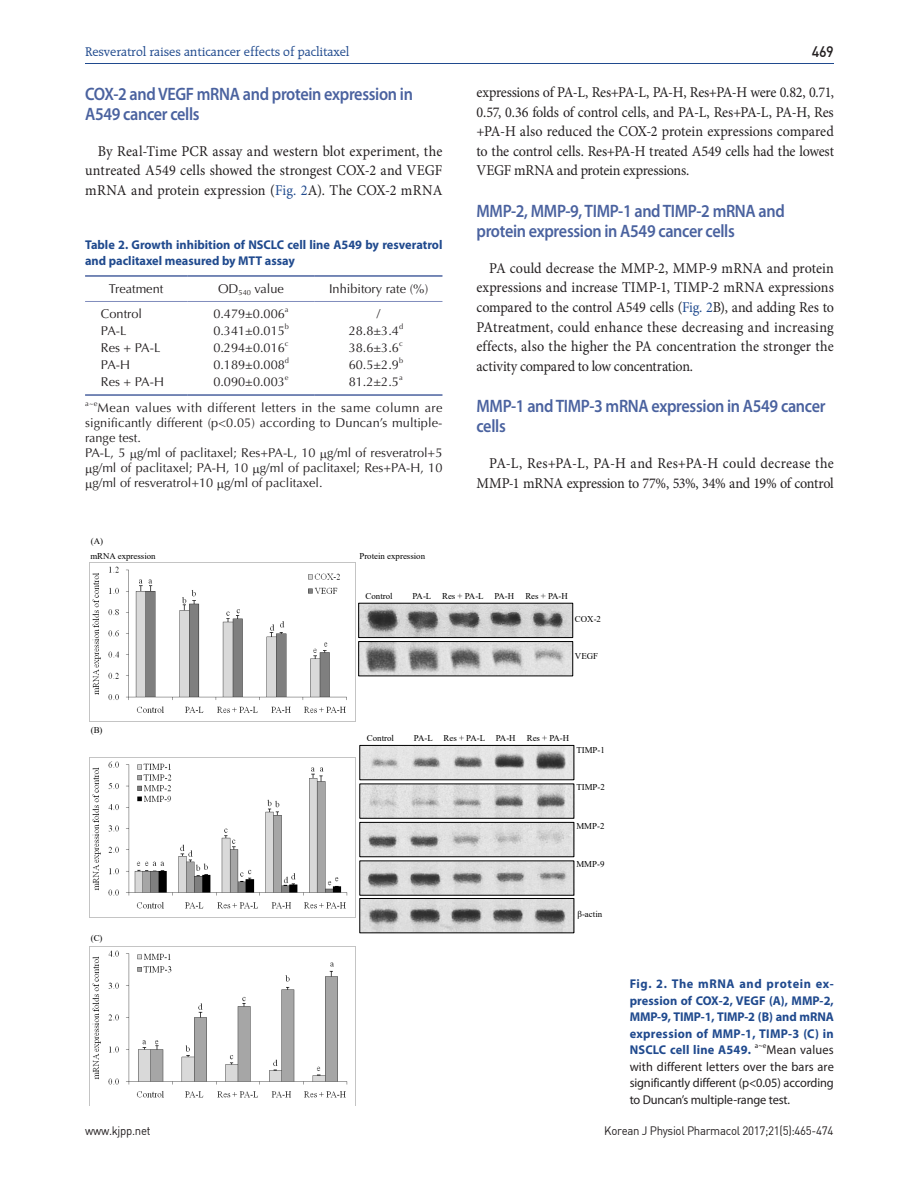
<style>
.page{position:relative;width:919px;height:1191px;background:#fff}
.page>*{position:absolute;margin:0;border:0;box-sizing:border-box;transform-origin:0 0}
.t1{font:600 18px/19.5px "Myriad Pro";letter-spacing:-.02em;color:#4a629f;scale:.9 1}
.t2{font:15px/19.5px "Minion Pro";letter-spacing:-.005em;color:#231f20;text-align:justify;scale:.94 1}
.t3{font:15px "Dinmed";color:#231f20;scale:.95 1}
.t4{font:13.5px "Raleigh BT";letter-spacing:-.01em;color:#204a8e}
.t5{font:12.75px "Optima LT Std";color:#231f20}
.t6{font:700 12.75px/16.5px "Myriad Pro";color:#204a8e}
.t7{font:12.75px/16.5px "Myriad Pro";letter-spacing:-.01em;color:#231f20;text-align:justify}
.t8{font:12.75px "Optima LT Std";letter-spacing:.03em;color:#231f20}
.t9{font:12px "Dinreg";letter-spacing:-.025em;color:#231f20;scale:.95 1}
.t10{font:8.85px "Times New Roman";color:#000}
.t11{font:8.85px "Times New Roman";letter-spacing:-.045em;color:#000}
.t12{font:7.5px "Optima LT Std";color:#231f20}
.t13{font:7.5px "Myriad Pro";color:#231f20}
.s1{color:#204a8e}
</style>
<div class="page">
<hr style="left:85px;top:64px;width:748px;height:1px;background:#204a8e">
<hr style="left:85px;top:275px;width:102px;height:2px;background:#4a629f">
<hr style="left:187px;top:275px;width:128px;height:2px;background:#4a629f">
<hr style="left:315px;top:275px;width:127px;height:2px;background:#4a629f">
<hr style="left:85px;top:301px;width:102px;height:1px;background:#818dbc">
<hr style="left:187px;top:301px;width:128px;height:1px;background:#818dbc">
<hr style="left:315px;top:301px;width:127px;height:1px;background:#818dbc">
<hr style="left:85px;top:394px;width:102px;height:2px;background:#4a629f">
<hr style="left:187px;top:394px;width:128px;height:2px;background:#4a629f">
<hr style="left:315px;top:394px;width:127px;height:2px;background:#4a629f">
<img style="left:360px;top:603px;width:213px;height:34px">
<img style="left:360px;top:642px;width:213px;height:34px">
<div style="left:358px;top:641px;width:214px;height:35px;border:1px solid #000"></div>
<img style="left:89px;top:562px;width:266px;height:160px">
<img style="left:361px;top:824px;width:211px;height:31px">
<div style="left:359px;top:822px;width:215px;height:35px;border:1px solid #000"></div>
<img style="left:361px;top:862px;width:211px;height:31px">
<img style="left:361px;top:786px;width:211px;height:30px">
<img style="left:361px;top:747px;width:211px;height:31px">
<div style="left:359px;top:745px;width:215px;height:35px;border:1px solid #000"></div>
<img style="left:89px;top:757px;width:266px;height:160px">
<img style="left:89px;top:946px;width:266px;height:159px">
<img style="left:361px;top:900px;width:211px;height:31px">
<div style="left:359px;top:898px;width:215px;height:35px;border:1px solid #000"></div>
<p class="t4" style="left:85px;top:43px;width:266px">Resveratrol raises anticancer effects of paclitaxel</p>
<p class="t1" style="left:85px;top:84px;width:366px">COX-2 and VEGF mRNA and protein expression in<br>A549 cancer cells</p>
<p class="t2" style="left:85px;top:141px;width:381px;text-indent:13px">By Real-Time PCR assay and western blot experiment, the untreated A549 cells showed the strongest COX-2 and VEGF mRNA and protein expression (<span class="s1">Fig. 2</span>A). The COX-2 mRNA</p>
<p class="t6" style="left:85px;top:236px;width:359px">Table 2. Growth inhibition of NSCLC cell line A549 by resveratrol and paclitaxel measured by MTT assay</p>
<p class="t5" style="left:109px;top:281px;width:56px">Treatment</p>
<p class="t5" style="left:218px;top:281px;width:67px">OD<sub>540</sub> value</p>
<p class="t5" style="left:329px;top:281px;width:101px">Inhibitory rate (%)</p>
<p class="t5" style="left:101px;top:307px;width:43px">Control</p>
<p class="t5" style="left:213px;top:307px;width:73px">0.479±0.006</p>
<p class="t12" style="left:285px;top:305px;width:5px">a</p>
<p class="t5" style="left:377px;top:307px;width:5px">/</p>
<p class="t5" style="left:101px;top:324px;width:27px">PA-L</p>
<p class="t5" style="left:213px;top:324px;width:73px">0.341±0.015</p>
<p class="t12" style="left:285px;top:322px;width:6px">b</p>
<p class="t12" style="left:399px;top:322px;width:6px">d</p>
<p class="t5" style="left:349px;top:324px;width:52px">28.8±3.4</p>
<p class="t5" style="left:101px;top:341px;width:61px">Res + PA-L</p>
<p class="t5" style="left:213px;top:341px;width:73px">0.294±0.016</p>
<p class="t12" style="left:285px;top:339px;width:5px">c</p>
<p class="t5" style="left:349px;top:341px;width:52px">38.6±3.6</p>
<p class="t12" style="left:399px;top:339px;width:5px">c</p>
<p class="t5" style="left:101px;top:358px;width:31px">PA-H</p>
<p class="t5" style="left:213px;top:358px;width:73px">0.189±0.008</p>
<p class="t12" style="left:285px;top:356px;width:6px">d</p>
<p class="t12" style="left:399px;top:356px;width:6px">b</p>
<p class="t5" style="left:349px;top:358px;width:52px">60.5±2.9</p>
<p class="t5" style="left:101px;top:375px;width:64px">Res + PA-H</p>
<p class="t5" style="left:213px;top:375px;width:73px">0.090±0.003</p>
<p class="t12" style="left:285px;top:373px;width:5px">e</p>
<p class="t5" style="left:349px;top:375px;width:52px">81.2±2.5</p>
<p class="t12" style="left:399px;top:373px;width:5px">a</p>
<p class="t12" style="left:85px;top:399px;width:14px">a~e</p>
<p class="t8" style="left:98px;top:400px;width:346px">Mean values with different letters in the same column are</p>
<p class="t5" style="left:85px;top:415px;width:359px">significantly different (p&lt;0.05) according to Duncan’s multiple-</p>
<p class="t5" style="left:85px;top:430px;width:57px">range test.</p>
<p class="t5" style="left:85px;top:445px;width:359px">PA-L, 5 g/ml of paclitaxel; Res+PA-L, 10 g/ml of resveratrol+5</p>
<p class="t5" style="left:92px;top:460px;width:351px">g/ml of paclitaxel; PA-H, 10 g/ml of paclitaxel; Res+PA-H, 10</p>
<p class="t5" style="left:92px;top:475px;width:232px">g/ml of resveratrol+10 g/ml of paclitaxel.</p>
<p class="t10" style="left:91px;top:534px;width:14px">(A)</p>
<p class="t10" style="left:90px;top:549px;width:67px">mRNA expression</p>
<p class="t10" style="left:359px;top:549px;width:67px">Protein expression</p>
<p class="t3" style="left:811px;top:42px;width:25px">469</p>
<p class="t2" style="left:476px;top:83px;width:382px">expressions of PA-L, Res+PA-L, PA-H, Res+PA-H were 0.82, 0.71, 0.57, 0.36 folds of control cells, and PA-L, Res+PA-L, PA-H, Res +PA-H also reduced the COX-2 protein expressions compared to the control cells. Res+PA-H treated A549 cells had the lowest VEGF mRNA and protein expressions.</p>
<p class="t1" style="left:476px;top:201px;width:344px">MMP-2, MMP-9, TIMP-1 and TIMP-2 mRNA and protein expression in A549 cancer cells</p>
<p class="t2" style="left:476px;top:258px;width:381px;text-indent:13px">PA could decrease the MMP-2, MMP-9 mRNA and protein expressions and increase TIMP-1, TIMP-2 mRNA expressions compared to the control A549 cells (<span class="s1">Fig. 2</span>B), and adding Res to PAtreatment, could enhance these decreasing and increasing effects, also the higher the PA concentration the stronger the activity compared to low concentration.</p>
<p class="t1" style="left:476px;top:396px;width:389px">MMP-1 and TIMP-3 mRNA expression in A549 cancer cells</p>
<p class="t2" style="left:476px;top:453px;width:382px;text-align:right">PA-L, Res+PA-L, PA-H and Res+PA-H could decrease the<br>MMP-1 mRNA expression to 77%, 53%, 34% and 19% of control</p>
<p class="t10" style="left:365px;top:590px;width:29px">Control</p>
<p class="t11" style="left:412px;top:590px;width:157px">PA-L Res + PA-L PA-H Res + PA-H</p>
<p class="t10" style="left:91px;top:723px;width:13px">(B)</p>
<p class="t10" style="left:91px;top:932px;width:13px">(C)</p>
<p class="t10" style="left:575px;top:612px;width:28px">COX-2</p>
<p class="t10" style="left:575px;top:650px;width:25px">VEGF</p>
<p class="t10" style="left:367px;top:731px;width:29px">Control</p>
<p class="t11" style="left:414px;top:731px;width:157px">PA-L Res + PA-L PA-H Res + PA-H</p>
<p class="t10" style="left:576px;top:743px;width:30px">TIMP-1</p>
<p class="t10" style="left:576px;top:781px;width:30px">TIMP-2</p>
<p class="t10" style="left:576px;top:819px;width:30px">MMP-2</p>
<p class="t10" style="left:576px;top:857px;width:30px">MMP-9</p>
<p class="t10" style="left:577px;top:907px;width:26px">β-actin</p>
<p class="t6" style="left:629px;top:975px;width:206px;text-align:justify">Fig. 2. The mRNA and protein ex&shy;pression of COX-2, VEGF (A), MMP-2, MMP-9, TIMP-1, TIMP-2 (B) and mRNA expression of MMP-1, TIMP-3 (C) in NSCLC cell line A549.</p>
<p class="t13" style="left:754px;top:1041px;width:13px">a~e</p>
<p class="t7" style="left:629px;top:1041px;width:206px;text-indent:137px">Mean values with different letters over the bars are significantly different (p&lt;0.05) according to Duncan’s multiple-range test.</p>
<p class="t9" style="left:85px;top:1123px;width:70px">www.kjpp.net</p>
<p class="t9" style="left:604px;top:1123px;width:243px">Korean J Physiol Pharmacol 2017;21(5):465-474</p>
</div>
